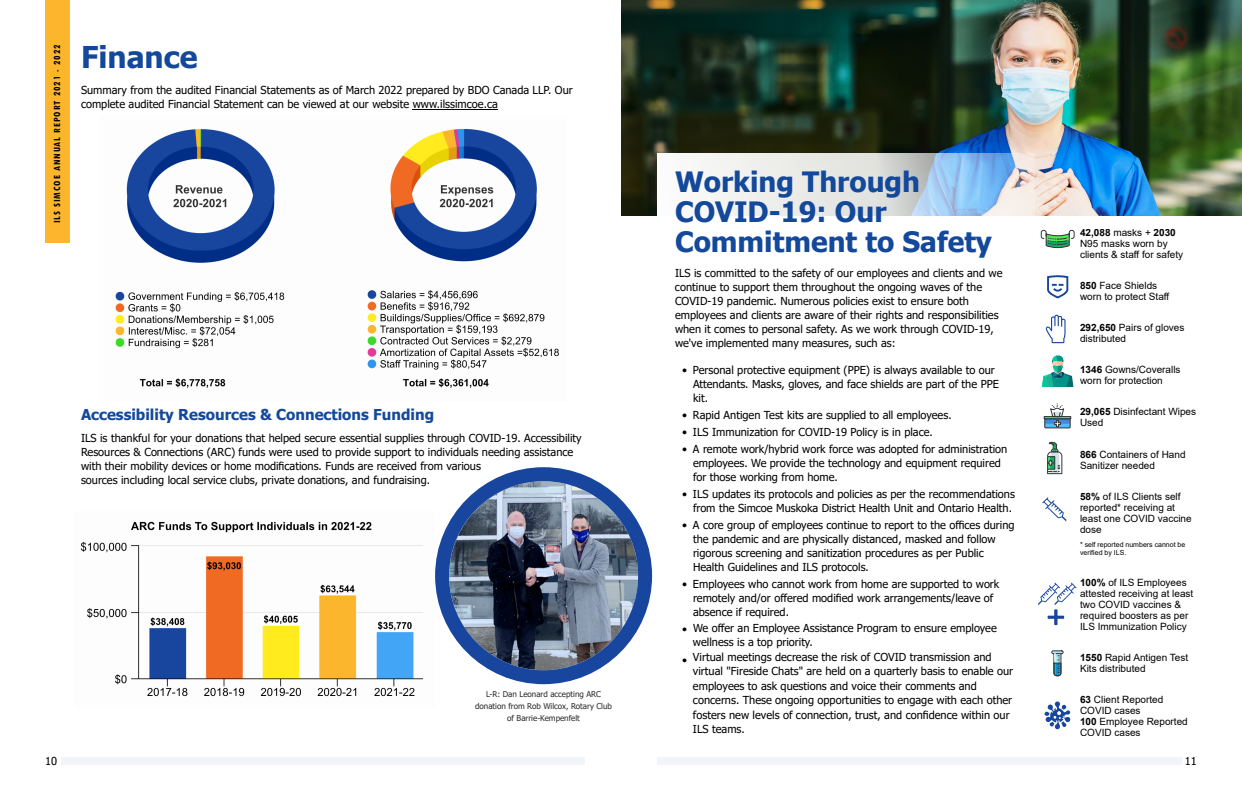
<style>
.page{position:relative;width:1242px;height:810px;background:#fff}
.page>*{position:absolute;margin:0;border:0;box-sizing:border-box;transform-origin:0 0}
.t1{font:700 30px "Tahoma";color:#13489b}
.t2{font:700 28px/30px "Tahoma";color:#13489b}
.t3{font:700 15px "Tahoma";color:#13489b}
.t4{font:11px/14px "Tahoma";color:#000}
.t5{font:10px/11px "Arial";color:#000}
.t6{font:700 condensed 10px "Tw Cen";letter-spacing:.1em;color:#000}
.t7{font:8px/12px "Tahoma";color:#2b2b2b;text-align:center}
.t8{font:7px/8px "Arial";color:#000}
.s1{font-weight:700}
</style>
<div class="page">
<img style="left:621px;top:0;width:621px;height:216px">
<svg style="left:657px;top:153px;width:378px;height:63px"></svg>
<div style="left:62px;top:758px;width:523px;height:7px;background:#f1f4f9"></div>
<div style="left:657px;top:758px;width:525px;height:7px;background:#f1f4f9"></div>
<hr style="left:413px;top:109px;width:85px;height:1px;background:#000">
<img style="left:115px;top:128px;width:444px;height:260px">
<div style="left:45px;top:0;width:24px;height:243px;background:#fbb62d"></div>
<img style="left:81px;top:521px;width:343px;height:176px">
<svg style="left:435px;top:467px;width:217px;height:217px"></svg>
<svg style="left:1044px;top:404px;width:27px;height:25px"></svg>
<svg style="left:1047px;top:442px;width:16px;height:32px"></svg>
<svg style="left:1043px;top:497px;width:23px;height:25px"></svg>
<svg style="left:1038px;top:583px;width:38px;height:42px"></svg>
<svg style="left:1051px;top:650px;width:13px;height:26px"></svg>
<svg style="left:1045px;top:701px;width:25px;height:28px"></svg>
<svg style="left:1042px;top:356px;width:31px;height:31px"></svg>
<svg style="left:1045px;top:315px;width:21px;height:28px"></svg>
<svg style="left:1047px;top:275px;width:21px;height:23px"></svg>
<svg style="left:1040px;top:230px;width:35px;height:18px"></svg>
<p class="t6" style="left:54px;top:223px;width:180px;rotate:-90deg">ILS SIMCOE ANNUAL REPORT 2021 - 2022</p>
<h1 class="t1" style="left:81px;top:45px;width:118px">Finance</h1>
<p class="t4" style="left:81px;top:84px;width:493px">Summary from the audited Financial Statements as of March 2022 prepared by BDO Canada LLP. Our complete audited Financial Statement can be viewed at our website www.ilssimcoe.ca</p>
<h3 class="t3" style="left:81px;top:408px;width:355px">Accessibility Resources &amp; Connections Funding</h3>
<p class="t4" style="left:81px;top:432px;width:502px">ILS is thankful for your donations that helped secure essential supplies through COVID-19. Accessibility Resources &amp; Connections (ARC) funds were used to provide support to individuals needing assistance with their mobility devices or home modifications. Funds are received from various<br>sources including local service clubs, private donations, and fundraising.</p>
<p class="t7" style="left:475px;top:688px;width:138px">L-R: Dan Leonard accepting ARC donation from Rob Wilcox, Rotary Club of Barrie-Kempenfelt</p>
<h2 class="t2" style="left:675px;top:169px;width:319px">Working Through<br>COVID-19: Our<br>Commitment to Safety</h2>
<p class="t4" style="left:675px;top:267px;width:329px">ILS is committed to the safety of our employees and clients and we continue to support them throughout the ongoing waves of the COVID-19 pandemic. Numerous policies exist to ensure both employees and clients are aware of their rights and responsibilities when it comes to personal safety. As we work through COVID-19, we've implemented many measures, such as:</p>
<p class="t4" style="left:693px;top:364px;width:307px;text-indent:-11px">• Personal protective equipment (PPE) is always available to our<br>Attendants. Masks, gloves, and face shields are part of the PPE kit.</p>
<p class="t4" style="left:682px;top:409px;width:271px">• Rapid Antigen Test kits are supplied to all employees.</p>
<p class="t4" style="left:682px;top:426px;width:252px">• ILS Immunization for COVID-19 Policy is in place.</p>
<p class="t4" style="left:693px;top:443px;width:316px;text-indent:-11px">• A remote work/hybrid work force was adopted for administration employees. We provide the technology and equipment required for those working from home.</p>
<p class="t4" style="left:682px;top:488px;width:334px;text-align:right">• ILS updates its protocols and policies as per the recommendations from the Simcoe Muskoka District Health Unit and Ontario Health.</p>
<p class="t4" style="left:693px;top:519px;width:323px;text-indent:-11px">• A core group of employees continue to report to the offices during the pandemic and are physically distanced, masked and follow rigorous screening and sanitization procedures as per Public Health Guidelines and ILS protocols.</p>
<p class="t4" style="left:693px;top:578px;width:308px;text-indent:-11px">• Employees who cannot work from home are supported to work remotely and/or offered modified work arrangements/leave of absence if required.</p>
<p class="t4" style="left:682px;top:623px;width:7px">•</p>
<p class="t4" style="left:682px;top:654px;width:7px">•</p>
<p class="t4" style="left:693px;top:622px;width:322px;line-height:14.4px">We offer an Employee Assistance Program to ensure employee wellness is a top priority.<br>Virtual meetings decrease the risk of COVID transmission and virtual "Fireside Chats" are held on a quarterly basis to enable our employees to ask questions and voice their comments and concerns. These ongoing opportunities to engage with each other fosters new levels of connection, trust, and confidence within our ILS teams.</p>
<p class="t5" style="left:1080px;top:228px;width:105px"><span class="s1">42,088</span> masks + <span class="s1">2030<br></span>N95 masks worn by clients &amp; staff for safety</p>
<p class="t5" style="left:1080px;top:281px;width:91px"><span class="s1">850</span> Face Shields worn to protect Staff</p>
<p class="t5" style="left:1080px;top:323px;width:106px"><span class="s1">292,650</span> Pairs of gloves distributed</p>
<p class="t5" style="left:1080px;top:365px;width:102px"><span class="s1">1346</span> Gowns/Coveralls worn for protection</p>
<p class="t5" style="left:1080px;top:407px;width:118px"><span class="s1">29,065</span> Disinfectant Wipes<br>Used</p>
<p class="t5" style="left:1080px;top:449px;width:107px"><span class="s1">866</span> Containers of Hand<br>Sanitizer needed</p>
<p class="t5" style="left:1080px;top:491px;width:113px"><span class="s1">58%</span> of ILS Clients self reported* receiving at least one COVID vaccine dose</p>
<p class="t8" style="left:1080px;top:541px;width:107px">* self reported numbers cannot be verified by ILS.</p>
<p class="t5" style="left:1080px;top:578px;width:115px"><span class="s1">100%</span> of ILS Employees attested receiving at least two COVID vaccines &amp; required boosters as per<br>ILS Immunization Policy</p>
<p class="t5" style="left:1080px;top:653px;width:110px"><span class="s1">1550</span> Rapid Antigen Test<br>Kits distributed</p>
<p class="t5" style="left:1080px;top:695px;width:109px"><span class="s1">63</span> Client Reported<br>COVID cases<br><span class="s1">100</span> Employee Reported<br>COVID cases</p>
<p class="t4" style="left:45px;top:755px;width:14px">10</p>
<p class="t4" style="left:1185px;top:755px;width:14px">11</p>
</div>
